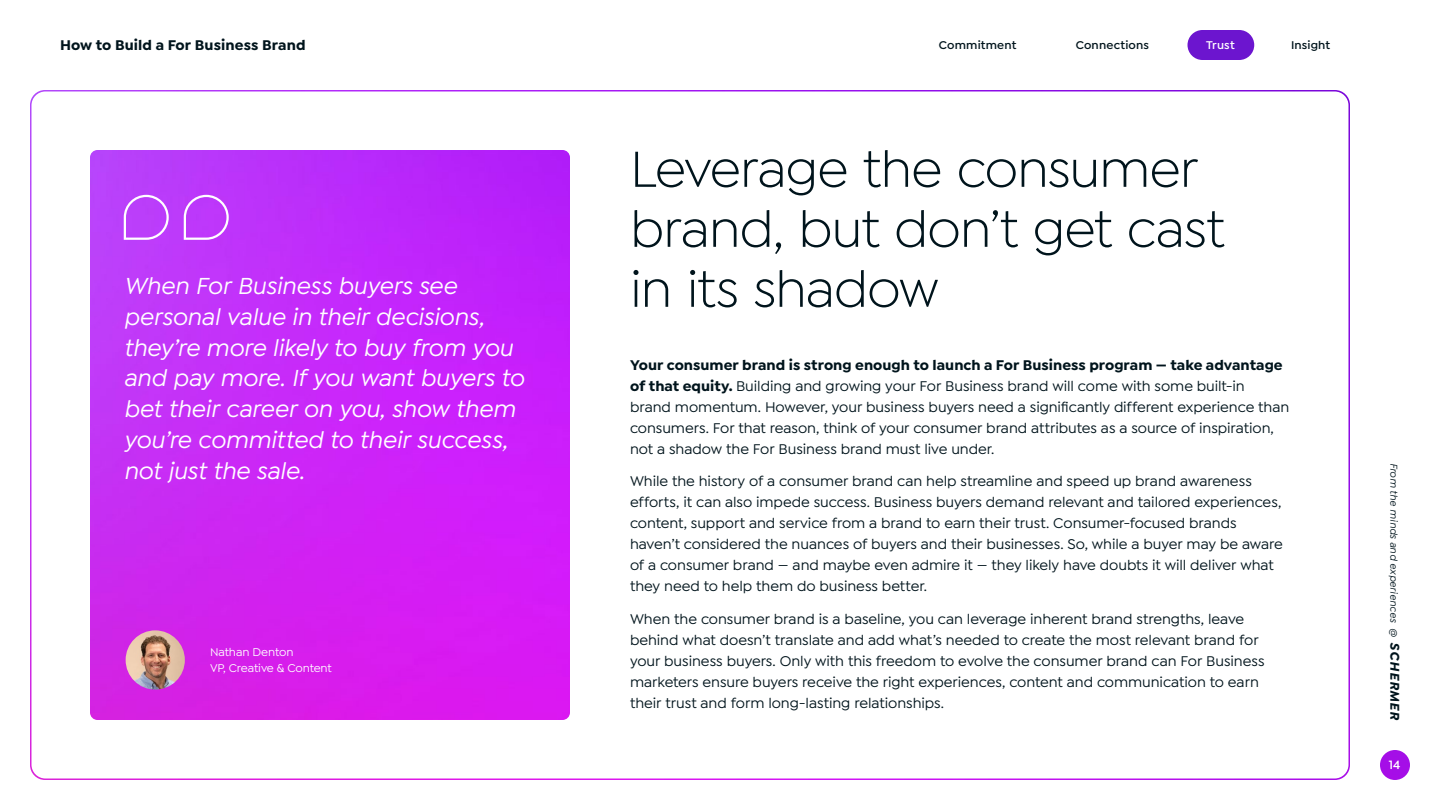
<style>
.page{position:relative;width:1440px;height:810px;background:#fff}
.page>*{position:absolute;margin:0;border:0;box-sizing:border-box;transform-origin:0 0}
.t1{font:54px/60px "Isidora Sans";letter-spacing:-.02em;color:#00141c}
.t2{font:italic 500 24.75px/30.8px "Isidora Sans";letter-spacing:-.005em;color:#fff}
.t3{font:500 15px/21px "Isidora Sans";letter-spacing:-.005em;color:#00141c}
.t4{font:700 15px "Isidora Sans";letter-spacing:.005em;color:#00141c}
.t5{font:600 12.75px "Isidora Sans";color:#fff}
.t6{font:500 12px/16.5px "Isidora Sans";letter-spacing:-.01em;color:#fff}
.t7{font:600 12px "Isidora Sans";letter-spacing:.015em;color:#00141c}
.t8{font:600 12px "Isidora Sans";letter-spacing:.02em;color:#fff}
.t9{font:italic 500 10.5px "Isidora Sans";letter-spacing:.005em;color:#00141c}
.s1{font-weight:700}
.s2{font-weight:700;font-size:13.5px}
</style>
<div class="page">
<img style="left:1380px;top:750px;width:30px;height:30px;border-radius:15px">
<img style="left:90px;top:150px;width:480px;height:570px">
<div style="left:1188px;top:30px;width:66px;height:30px;background:#6c15cf;border-radius:15px"></div>
<svg style="left:123px;top:194px;width:47px;height:47px;background:#c459fa"></svg>
<svg style="left:183px;top:194px;width:47px;height:47px;background:#c654fa"></svg>
<img style="left:126px;top:630px;width:59px;height:60px;border-radius:30px">
<p class="t4" style="left:60px;top:36px;width:247px">How to Build a For Business Brand</p>
<p class="t7" style="left:939px;top:38px;width:79px">Commitment</p>
<p class="t7" style="left:1076px;top:38px;width:75px">Connections</p>
<p class="t8" style="left:1206px;top:38px;width:30px">Trust</p>
<p class="t7" style="left:1291px;top:38px;width:41px">Insight</p>
<h2 class="t2" style="left:124px;top:271px;width:402px">When For Business buyers see personal value in their decisions, they’re more likely to buy from you and pay more. If you want buyers to bet their career on you, show them you’re committed to their success, not just the sale.</h2>
<p class="t6" style="left:210px;top:644px;width:123px">Nathan Denton<br>VP, Creative &amp; Content</p>
<h1 class="t1" style="left:630px;top:139px;width:596px">Leverage the consumer brand, but don’t get cast in its shadow</h1>
<p class="t3" style="left:630px;top:355px;width:661px"><span class="s1">Your consumer brand is strong enough to launch a For Business program — take advantage of that equity.</span> Building and growing your For Business brand will come with some built-in brand momentum. However, your business buyers need a significantly different experience than consumers. For that reason, think of your consumer brand attributes as a source of inspiration, not a shadow the For Business brand must live under.</p>
<p class="t3" style="left:630px;top:471px;width:654px">While the history of a consumer brand can help streamline and speed up brand awareness efforts, it can also impede success. Business buyers demand relevant and tailored experiences, content, support and service from a brand to earn their trust. Consumer-focused brands haven’t considered the nuances of buyers and their businesses. So, while a buyer may be aware of a consumer brand — and maybe even admire it — they likely have doubts it will deliver what they need to help them do business better.</p>
<p class="t3" style="left:630px;top:608px;width:636px">When the consumer brand is a baseline, you can leverage inherent brand strengths, leave behind what doesn’t translate and add what’s needed to create the most relevant brand for your business buyers. Only with this freedom to evolve the consumer brand can For Business marketers ensure buyers receive the right experiences, content and communication to earn their trust and form long-lasting relationships.</p>
<p class="t9" style="left:1400px;top:463px;width:260px;rotate:90deg">From the minds and experiences @ <span class="s2">SCHERMER</span></p>
<p class="t5" style="left:1389px;top:758px;width:13px">14</p>
</div>
